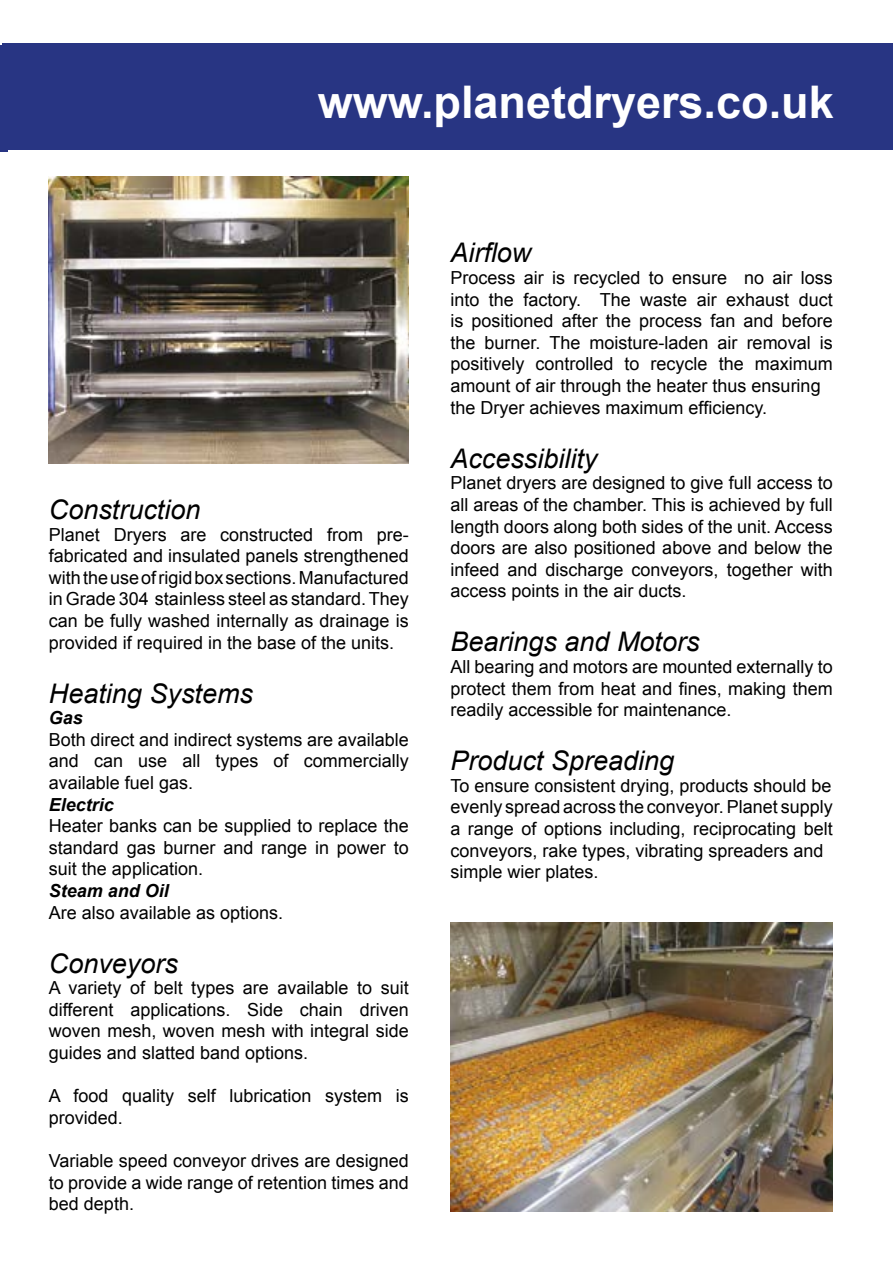
<style>
.page{position:relative;width:893px;height:1263px;background:#fff}
.page>*{position:absolute;margin:0;border:0;box-sizing:border-box;transform-origin:0 0}
.t1{font:700 45px "Arial";color:#fff}
.t2{font:italic 27px "Arial";color:#000}
.t3{font:18px/21.6px "Arial";color:#000;text-align:justify}
.t4{font:italic 700 18px "Arial";color:#000}
</style>
<div class="page">
<div style="left:0;top:45px;width:8px;height:107px;background:#283583"></div>
<div style="left:3px;top:44px;width:890px;height:106px;background:#283583"></div>
<img style="left:450px;top:923px;width:383px;height:288px">
<img style="left:49px;top:176px;width:360px;height:287px">
<h1 class="t1" style="left:318px;top:72px;width:517px">www.planetdryers.co.uk</h1>
<h2 class="t2" style="left:49px;top:492px;width:153px">Construction</h2>
<p class="t3" style="left:49px;top:524px;width:361px">Planet Dryers are constructed from pre&shy;fabricated and insulated panels strengthened with the use of rigid box sections. Manufactured in Grade 304 stainless steel as standard. They can be fully washed internally as drainage is provided if required in the base of the units.</p>
<h2 class="t2" style="left:49px;top:675px;width:206px">Heating Systems</h2>
<p class="t4" style="left:49px;top:706px;width:36px">Gas</p>
<p class="t3" style="left:49px;top:729px;width:361px">Both direct and indirect systems are available and can use all types of commercially available fuel gas.</p>
<p class="t4" style="left:49px;top:792px;width:67px">Electric</p>
<p class="t3" style="left:49px;top:815px;width:361px">Heater banks can be supplied to replace the standard gas burner and range in power to suit the application.</p>
<p class="t4" style="left:49px;top:879px;width:122px">Steam and Oil</p>
<p class="t3" style="left:49px;top:902px;width:236px">Are also available as options.</p>
<h2 class="t2" style="left:49px;top:945px;width:131px">Conveyors</h2>
<p class="t3" style="left:49px;top:977px;width:361px">A variety of belt types are available to suit different applications. Side chain driven woven mesh, woven mesh with integral side guides and slatted band options.</p>
<p class="t3" style="left:49px;top:1085px;width:361px">A food quality self lubrication system is provided.</p>
<p class="t3" style="left:49px;top:1150px;width:361px">Variable speed conveyor drives are designed to provide a wide range of retention times and bed depth.</p>
<h2 class="t2" style="left:450px;top:236px;width:82px">Airflow</h2>
<p class="t3" style="left:450px;top:267px;width:384px;text-align:left">Process air is recycled to ensure no air loss into the factory. The waste air exhaust duct is positioned after the process fan and before the burner. The moisture-laden air removal is positively controlled to recycle the maximum amount of air through the heater thus ensuring the Dryer achieves maximum efficiency.</p>
<h2 class="t2" style="left:450px;top:441px;width:149px">Accessibility</h2>
<p class="t3" style="left:450px;top:472px;width:384px">Planet dryers are designed to give full access to all areas of the chamber. This is achieved by full length doors along both sides of the unit. Access doors are also positioned above and below the infeed and discharge conveyors, together with access points in the air ducts.</p>
<h2 class="t2" style="left:450px;top:624px;width:251px">Bearings and Motors</h2>
<p class="t3" style="left:450px;top:656px;width:384px">All bearing and motors are mounted externally to protect them from heat and fines, making them readily accessible for maintenance.</p>
<h2 class="t2" style="left:450px;top:743px;width:225px">Product Spreading</h2>
<p class="t3" style="left:450px;top:775px;width:384px;text-align:left">To ensure consistent drying, products should be evenly spread across the conveyor. Planet supply a range of options including, reciprocating belt conveyors, rake types, vibrating spreaders and simple wier plates.</p>
</div>
